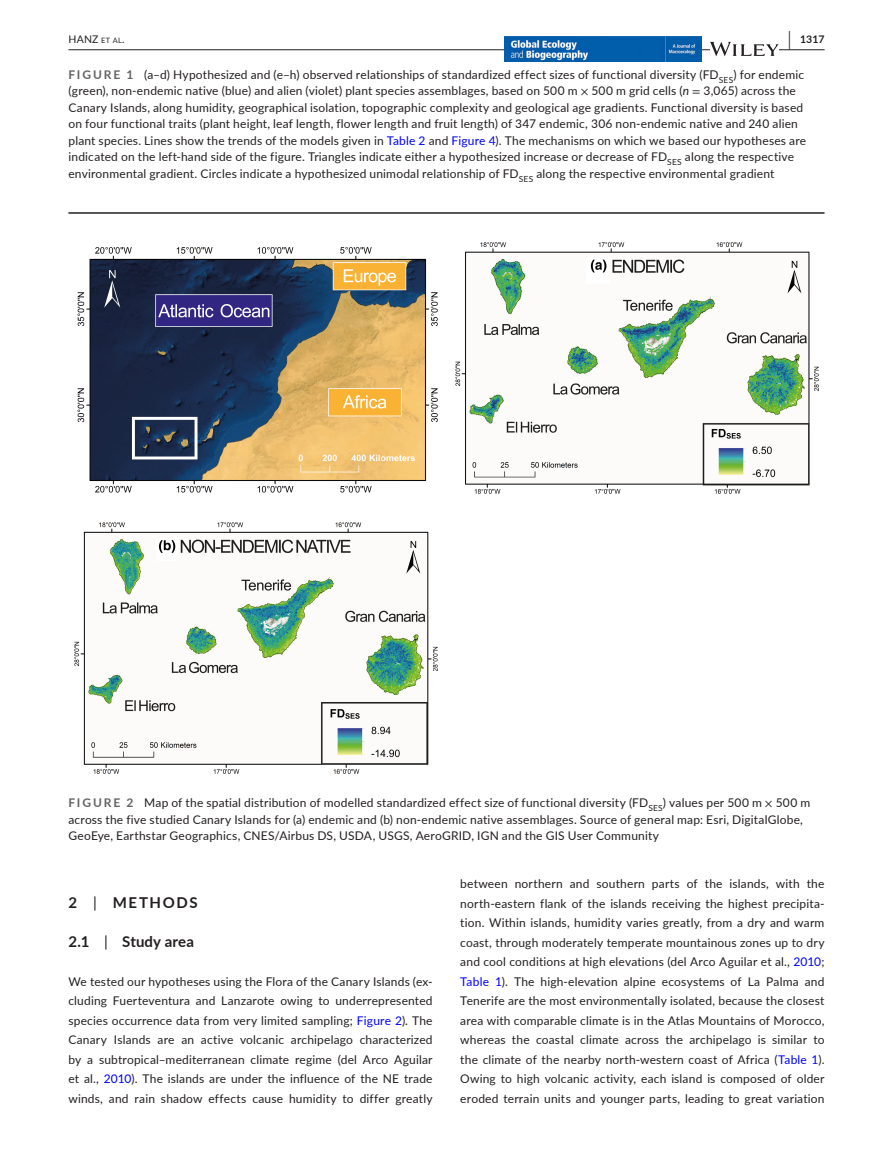
<style>
.page{position:relative;width:893px;height:1174px;background:#fff}
.page>*{position:absolute;margin:0;border:0;box-sizing:border-box;transform-origin:0 0}
.t1{font:700 15px "Lato";letter-spacing:.01em;color:#231f20}
.t2{font:700 15px "Lato";letter-spacing:.11em;color:#231f20}
.t3{font:12px/19.5px "Lato";letter-spacing:.015em;color:#231f20;text-align:justify}
.t4{font:10.5px "Lato";color:#231f20}
.t5{font:700 10.5px "Lato";color:#231f20}
.s1{font-size:7.35px}
.s2{font-size:19.5px}
.s3{font-weight:700;color:#636366}
.s4{font-family:"STIX"}
.s5{font-style:italic}
.s6{color:#00f}
.s7{font-weight:400}
</style>
<div class="page">
<hr style="left:68px;top:49px;width:756px;height:1px;background:#231f20">
<img style="left:505px;top:36px;width:196px;height:26px">
<svg style="left:710px;top:42px;width:69px;height:14px"></svg>
<hr style="left:68px;top:212px;width:756px;height:2px;background:#231f20">
<img style="left:74px;top:242px;width:745px;height:532px">
<p class="t4" style="left:68px;top:31px;width:58px">HANZ <span class="s1">et al</span>.</p>
<p class="t5" style="left:789px;top:31px;width:37px"><span class="s2">|</span> 1317</p>
<p class="t3" style="left:68px;top:66px;width:739px;line-height:16.5px;text-align:left"><span class="s3">FIGURE 1</span> (a–d) Hypothesized and (e–h) observed relationships of standardized effect sizes of functional diversity (FD<sub>SES</sub>) for endemic (green), non-endemic native (blue) and alien (violet) plant species assemblages, based on 500 m <span class="s4">×</span> 500 m grid cells (<span class="s5">n</span> <span class="s4">=</span> 3,065) across the Canary Islands, along humidity, geographical isolation, topographic complexity and geological age gradients. Functional diversity is based on four functional traits (plant height, leaf length, flower length and fruit length) of 347 endemic, 306 non-endemic native and 240 alien plant species. Lines show the trends of the models given in <span class="s6">Table 2</span> and <span class="s6">Figure 4</span>). The mechanisms on which we based our hypotheses are indicated on the left-hand side of the figure. Triangles indicate either a hypothesized increase or decrease of FD<sub>SES</sub> along the respective environmental gradient. Circles indicate a hypothesized unimodal relationship of FD<sub>SES</sub> along the respective environmental gradient</p>
<p class="t3" style="left:68px;top:794px;width:743px;line-height:16.5px;text-align:left"><span class="s3">FIGURE 2</span> Map of the spatial distribution of modelled standardized effect size of functional diversity (FD<sub>SES</sub>) values per 500 m <span class="s4">×</span> 500 m across the five studied Canary Islands for (a) endemic and (b) non-endemic native assemblages. Source of general map: Esri, DigitalGlobe,<br>GeoEye, Earthstar Geographics, CNES/Airbus DS, USDA, USGS, AeroGRID, IGN and the GIS User Community</p>
<p class="t2" style="left:68px;top:891px;width:131px">2 <span class="s7">|</span> METHODS</p>
<p class="t1" style="left:68px;top:930px;width:127px">2.1 <span class="s7">|</span> Study area</p>
<p class="t3" style="left:68px;top:971px;width:366px">We tested our hypotheses using the Flora of the Canary Islands (ex&shy;cluding Fuerteventura and Lanzarote owing to underrepresented species occurrence data from very limited sampling; <span class="s6">Figure 2</span>). The Canary Islands are an active volcanic archipelago characterized by a subtropical–mediterranean climate regime (del Arco Aguilar et al., <span class="s6">2010</span>). The islands are under the influence of the NE trade winds, and rain shadow effects cause humidity to differ greatly</p>
<p class="t3" style="left:460px;top:873px;width:366px">between northern and southern parts of the islands, with the north-eastern flank of the islands receiving the highest precipita&shy;tion. Within islands, humidity varies greatly, from a dry and warm coast, through moderately temperate mountainous zones up to dry and cool conditions at high elevations (del Arco Aguilar et al., <span class="s6">2010</span>; <span class="s6">Table 1</span>). The high-elevation alpine ecosystems of La Palma and Tenerife are the most environmentally isolated, because the closest area with comparable climate is in the Atlas Mountains of Morocco, whereas the coastal climate across the archipelago is similar to the climate of the nearby north-western coast of Africa (<span class="s6">Table 1</span>).<br>Owing to high volcanic activity, each island is composed of older eroded terrain units and younger parts, leading to great variation</p>
</div>
